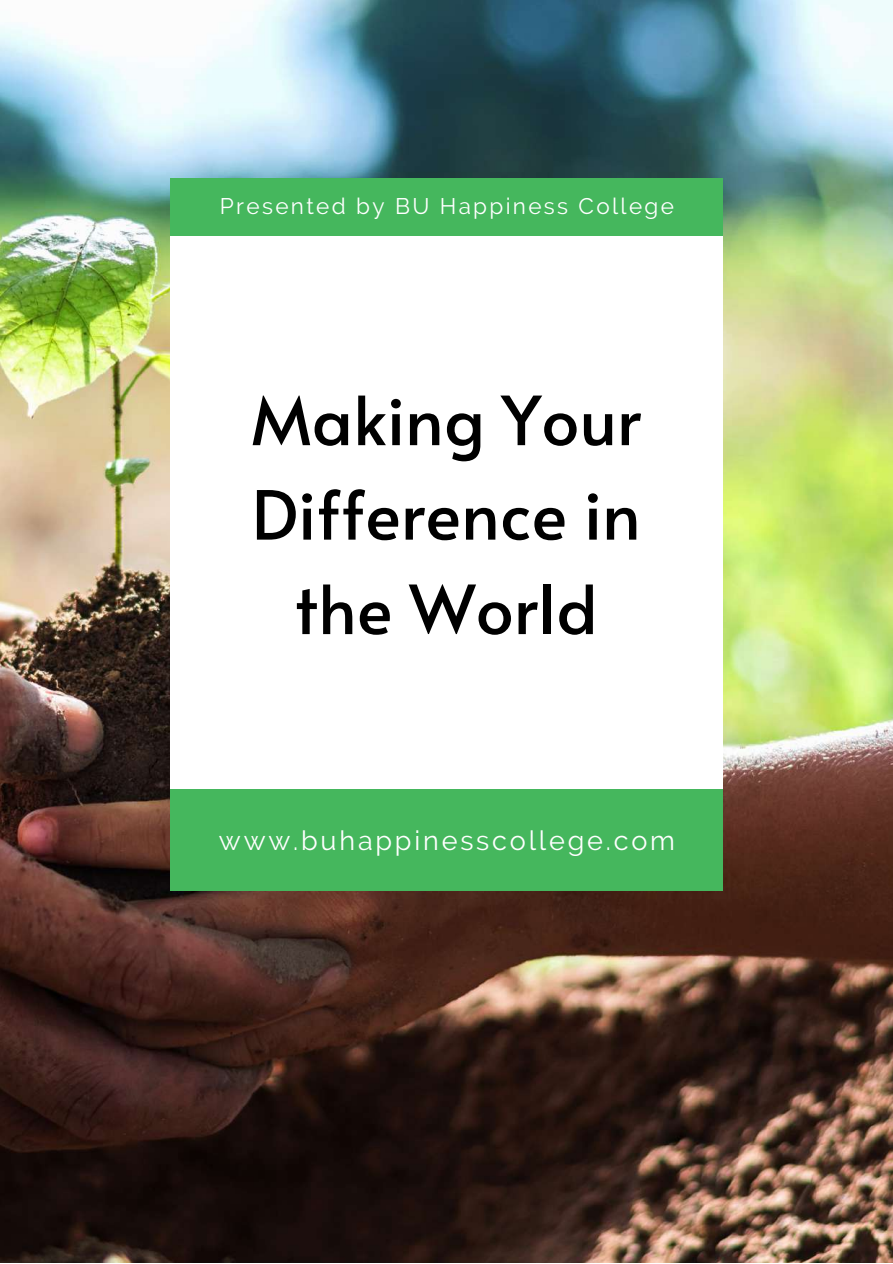
<style>
.page{position:relative;width:893px;height:1264px;background:#fff}
.page>*{position:absolute;margin:0;border:0;box-sizing:border-box;transform-origin:0 0}
.t1{font:67.5px/94.3px "Alata";color:#000;text-align:center}
.t2{font:27px "Raleway";letter-spacing:.105em;color:#fff}
.t3{font:22.5px "Raleway";letter-spacing:.105em;color:#fff}
</style>
<div class="page">
<img style="left:0;top:0;width:892px;height:1262px">
<div style="left:171px;top:178px;width:552px;height:712px;background:#fff"></div>
<div style="left:171px;top:789px;width:552px;height:102px;background:#45b75d"></div>
<div style="left:171px;top:178px;width:552px;height:58px;background:#45b75d"></div>
<p class="t3" style="left:220px;top:193px;width:455px">Presented by BU Happiness College</p>
<p class="t1" style="left:251px;top:370px;width:391px">Making Your<br>Difference in the World</p>
<p class="t2" style="left:219px;top:824px;width:457px">www.buhappinesscollege.com</p>
</div>
